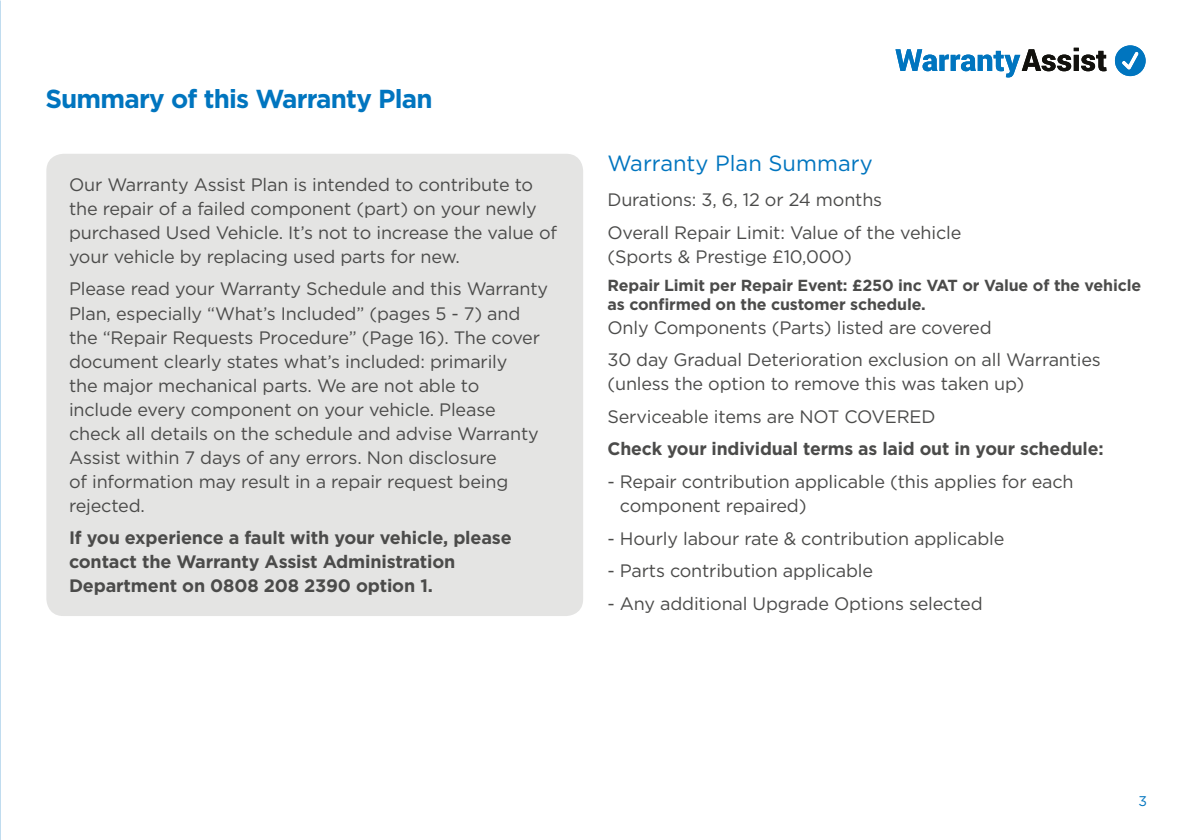
<style>
.page{position:relative;width:1191px;height:840px;background:#fff}
.page>*{position:absolute;margin:0;border:0;box-sizing:border-box;transform-origin:0 0}
.t1{font:700 26px "Gotham";letter-spacing:-.03em;color:#0075bf}
.t2{font:22px "Gotham";color:#0075bf}
.t3{font:18px/24px "Gotham";letter-spacing:-.01em;color:#4b4b4a}
.t4{font:700 18px/24px "Gotham";letter-spacing:-.01em;color:#4b4b4a}
.t5{font:700 16px/19.2px "Gotham";letter-spacing:-.01em;color:#4b4b4a}
.t6{font:14px "Gotham";color:#0075bf}
</style>
<div class="page">
<svg style="left:895px;top:48px;width:211px;height:29px"></svg>
<svg style="left:1115px;top:45px;width:30px;height:31px"></svg>
<div style="left:46px;top:154px;width:537px;height:461px;background:#e4e4e3;border-radius:17px"></div>
<h1 class="t1" style="left:45px;top:81px;width:389px">Summary of this Warranty Plan</h1>
<p class="t3" style="left:69px;top:172px;width:489px">Our Warranty Assist Plan is intended to contribute to the repair of a failed component (part) on your newly purchased Used Vehicle. It’s not to increase the value of your vehicle by replacing used parts for new.</p>
<p class="t3" style="left:69px;top:276px;width:480px">Please read your Warranty Schedule and this Warranty Plan, especially “What’s Included” (pages 5 - 7) and the “Repair Requests Procedure” (Page 16). The cover document clearly states what’s included: primarily<br>the major mechanical parts. We are not able to<br>include every component on your vehicle. Please check all details on the schedule and advise Warranty Assist within 7 days of any errors. Non disclosure<br>of information may result in a repair request being rejected.</p>
<p class="t4" style="left:69px;top:525px;width:444px">If you experience a fault with your vehicle, please contact the Warranty Assist Administration<br>Department on 0808 208 2390 option 1.</p>
<p class="t2" style="left:607px;top:149px;width:267px">Warranty Plan Summary</p>
<p class="t3" style="left:607px;top:183px;width:355px;line-height:32.6px">Durations: 3, 6, 12 or 24 months<br>Overall Repair Limit: Value of the vehicle</p>
<p class="t3" style="left:607px;top:244px;width:246px">(Sports &amp; Prestige £10,000)</p>
<p class="t5" style="left:607px;top:275px;width:535px">Repair Limit per Repair Event: £250 inc VAT or Value of the vehicle as confirmed on the customer schedule.</p>
<p class="t3" style="left:607px;top:310px;width:495px;line-height:32.6px">Only Components (Parts) listed are covered<br>30 day Gradual Deterioration exclusion on all Warranties</p>
<p class="t3" style="left:607px;top:367px;width:418px;line-height:32.6px">(unless the option to remove this was taken up)<br>Serviceable items are NOT COVERED</p>
<p class="t4" style="left:607px;top:436px;width:497px">Check your individual terms as laid out in your schedule:</p>
<p class="t3" style="left:620px;top:469px;width:455px;text-indent:-12px">- Repair contribution applicable (this applies for each component repaired)</p>
<p class="t3" style="left:607px;top:525px;width:398px">- Hourly labour rate &amp; contribution applicable</p>
<p class="t3" style="left:607px;top:558px;width:267px">- Parts contribution applicable</p>
<p class="t3" style="left:607px;top:590px;width:377px">- Any additional Upgrade Options selected</p>
<p class="t6" style="left:1138px;top:791px;width:10px">3</p>
</div>
